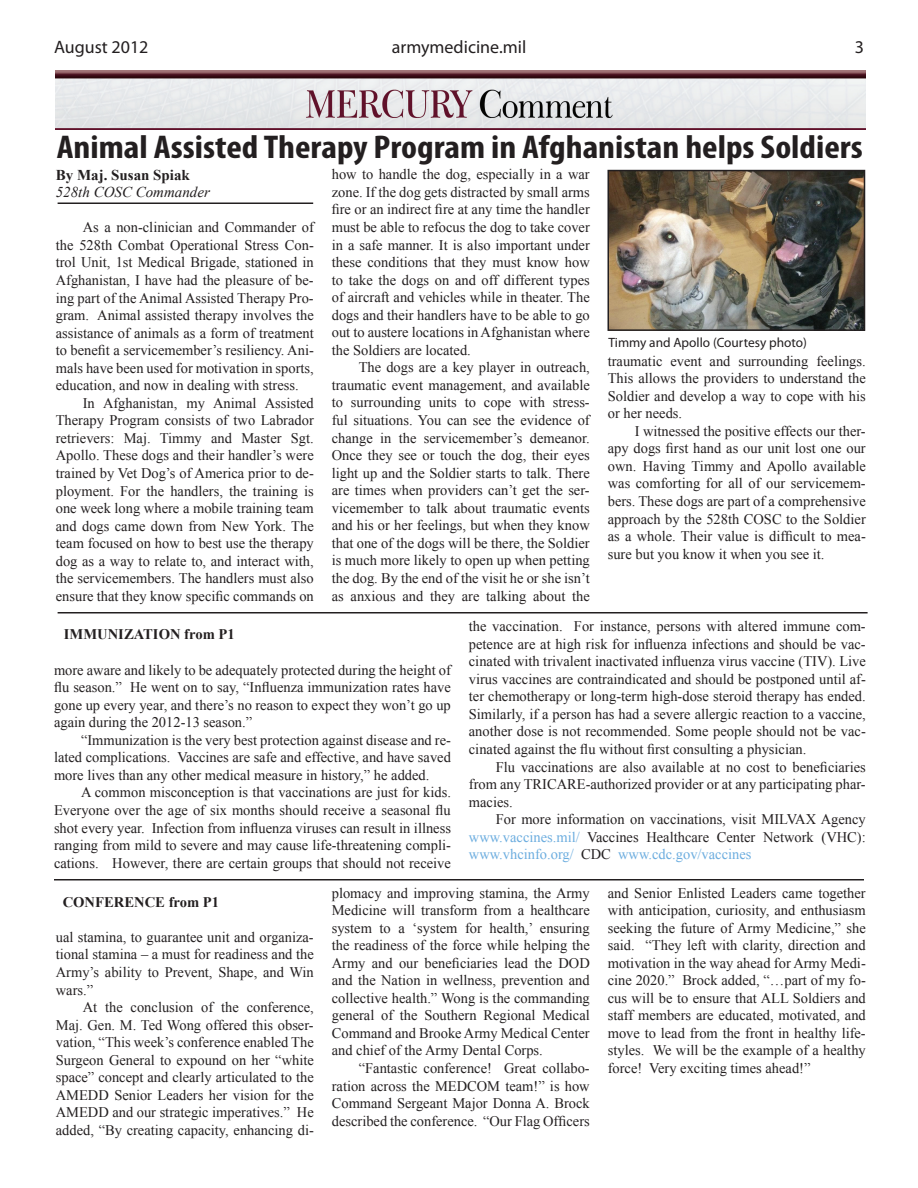
<style>
.page{position:relative;width:918px;height:1188px;background:#fff}
.page>*{position:absolute;margin:0;border:0;box-sizing:border-box;transform-origin:0 0}
.t1{font:700 condensed 33px "Myriad Pro";color:#231f20;scale:1.12 1}
.t2{font:18px "Myriad Pro";color:#231f20}
.t3{font:italic 15px "Times New Roman";color:#231f20}
.t4{font:700 15px "Times New Roman";color:#231f20}
.t5{font:14.7px/17.5px "Times New Roman";color:#231f20;text-align:justify}
.t6{font:700 14.7px "Times New Roman";color:#231f20}
.t7{font:13.5px "Myriad Pro";color:#231f20}
.s1{color:#6caddf}
</style>
<div class="page">
<img style="left:56px;top:70px;width:810px;height:59px">
<hr style="left:58px;top:202px;width:255px;height:2px;background:#231f20">
<img style="left:611px;top:173px;width:251px;height:155px">
<div style="left:608px;top:170px;width:257px;height:161px;border:2px solid #231f20"></div>
<hr style="left:58px;top:612px;width:810px;height:2px;background:#231f20">
<hr style="left:54px;top:879px;width:810px;height:1px;background:#231f20">
<p class="t2" style="left:54px;top:36px;width:96px">August 2012</p>
<p class="t2" style="left:392px;top:36px;width:136px">armymedicine.mil</p>
<p class="t2" style="left:855px;top:36px;width:11px">3</p>
<h1 class="t1" style="left:57px;top:126px;width:721px">Animal Assisted Therapy Program in Afghanistan helps Soldiers</h1>
<p class="t4" style="left:56px;top:164px;width:136px">By Maj. Susan Spiak</p>
<p class="t3" style="left:56px;top:182px;width:156px">528th COSC Commander</p>
<p class="t5" style="left:56px;top:218px;width:260px;text-indent:27px">As a non-clinician and Commander of the 528th Combat Operational Stress Con&shy;trol Unit, 1st Medical Brigade, stationed in Afghanistan, I have had the pleasure of be&shy;ing part of the Animal Assisted Therapy Pro&shy;gram. Animal assisted therapy involves the assistance of animals as a form of treatment to benefit a servicemember’s resiliency. Ani&shy;mals have been used for motivation in sports, education, and now in dealing with stress.</p>
<p class="t5" style="left:56px;top:394px;width:260px;text-indent:27px">In Afghanistan, my Animal Assisted Therapy Program consists of two Labrador retrievers: Maj. Timmy and Master Sgt.<br>Apollo. These dogs and their handler’s were trained by Vet Dog’s of America prior to de&shy;ployment. For the handlers, the training is one week long where a mobile training team and dogs came down from New York. The team focused on how to best use the therapy dog as a way to relate to, and interact with, the servicemembers. The handlers must also ensure that they know specific commands on</p>
<p class="t5" style="left:332px;top:165px;width:260px">how to handle the dog, especially in a war zone. If the dog gets distracted by small arms fire or an indirect fire at any time the handler must be able to refocus the dog to take cover in a safe manner. It is also important under these conditions that they must know how to take the dogs on and off different types of aircraft and vehicles while in theater. The dogs and their handlers have to be able to go out to austere locations in Afghanistan where the Soldiers are located.</p>
<p class="t5" style="left:332px;top:358px;width:260px;text-indent:27px">The dogs are a key player in outreach, traumatic event management, and available to surrounding units to cope with stress&shy;ful situations. You can see the evidence of change in the servicemember’s demeanor.<br>Once they see or touch the dog, their eyes light up and the Soldier starts to talk. There are times when providers can’t get the ser&shy;vicemember to talk about traumatic events and his or her feelings, but when they know that one of the dogs will be there, the Soldier is much more likely to open up when petting the dog. By the end of the visit he or she isn’t as anxious and they are talking about the</p>
<p class="t5" style="left:608px;top:352px;width:260px">traumatic event and surrounding feelings.<br>This allows the providers to understand the Soldier and develop a way to cope with his or her needs.</p>
<p class="t7" style="left:608px;top:334px;width:200px">Timmy and Apollo (Courtesy photo)</p>
<p class="t5" style="left:608px;top:422px;width:260px;text-indent:27px">I witnessed the positive effects our ther&shy;apy dogs first hand as our unit lost one our own. Having Timmy and Apollo available was comforting for all of our servicemem&shy;bers. These dogs are part of a comprehensive approach by the 528th COSC to the Soldier as a whole. Their value is difficult to mea&shy;sure but you know it when you see it.</p>
<p class="t6" style="left:64px;top:624px;width:172px">IMMUNIZATION from P1</p>
<p class="t5" style="left:54px;top:661px;width:398px">more aware and likely to be adequately protected during the height of flu season.” He went on to say, “Influenza immunization rates have gone up every year, and there’s no reason to expect they won’t go up again during the 2012-13 season.”</p>
<p class="t5" style="left:54px;top:731px;width:398px;text-indent:27px">“Immunization is the very best protection against disease and re&shy;lated complications. Vaccines are safe and effective, and have saved more lives than any other medical measure in history,” he added.</p>
<p class="t5" style="left:54px;top:784px;width:399px;text-indent:27px">A common misconception is that vaccinations are just for kids.<br>Everyone over the age of six months should receive a seasonal flu shot every year. Infection from influenza viruses can result in illness ranging from mild to severe and may cause life-threatening compli&shy;cations. However, there are certain groups that should not receive</p>
<p class="t5" style="left:469px;top:617px;width:399px">the vaccination. For instance, persons with altered immune com&shy;petence are at high risk for influenza infections and should be vac&shy;cinated with trivalent inactivated influenza virus vaccine (TIV). Live virus vaccines are contraindicated and should be postponed until af&shy;ter chemotherapy or long-term high-dose steroid therapy has ended.<br>Similarly, if a person has had a severe allergic reaction to a vaccine, another dose is not recommended. Some people should not be vac&shy;cinated against the flu without first consulting a physician.</p>
<p class="t5" style="left:469px;top:758px;width:398px;text-indent:27px">Flu vaccinations are also available at no cost to beneficiaries from any TRICARE-authorized provider or at any participating phar&shy;macies.</p>
<p class="t5" style="left:469px;top:810px;width:398px;text-indent:27px">For more information on vaccinations, visit MILVAX Agency <span class="s1">www.vaccines.mil/</span> Vaccines Healthcare Center Network (VHC): <span class="s1">www.vhcinfo.org/</span> CDC <span class="s1">www.cdc.gov/vaccines</span></p>
<p class="t6" style="left:63px;top:892px;width:158px">CONFERENCE from P1</p>
<p class="t5" style="left:56px;top:928px;width:260px">ual stamina, to guarantee unit and organiza&shy;tional stamina – a must for readiness and the Army’s ability to Prevent, Shape, and Win wars.”</p>
<p class="t5" style="left:56px;top:998px;width:260px;text-indent:27px">At the conclusion of the conference, Maj. Gen. M. Ted Wong offered this obser&shy;vation, “This week’s conference enabled The Surgeon General to expound on her “white space” concept and clearly articulated to the AMEDD Senior Leaders her vision for the AMEDD and our strategic imperatives.” He added, “By creating capacity, enhancing di-</p>
<p class="t5" style="left:332px;top:884px;width:260px">plomacy and improving stamina, the Army Medicine will transform from a healthcare system to a ‘system for health,’ ensuring the readiness of the force while helping the Army and our beneficiaries lead the DOD and the Nation in wellness, prevention and collective health.” Wong is the commanding general of the Southern Regional Medical Command and Brooke Army Medical Center and chief of the Army Dental Corps.</p>
<p class="t5" style="left:332px;top:1059px;width:260px;text-indent:27px">“Fantastic conference! Great collabo&shy;ration across the MEDCOM team!” is how Command Sergeant Major Donna A. Brock described the conference. “Our Flag Officers</p>
<p class="t5" style="left:608px;top:884px;width:260px">and Senior Enlisted Leaders came together with anticipation, curiosity, and enthusiasm seeking the future of Army Medicine,” she said. “They left with clarity, direction and motivation in the way ahead for Army Medi&shy;cine 2020.” Brock added, “…part of my fo&shy;cus will be to ensure that ALL Soldiers and staff members are educated, motivated, and move to lead from the front in healthy life&shy;styles. We will be the example of a healthy force! Very exciting times ahead!”</p>
</div>
